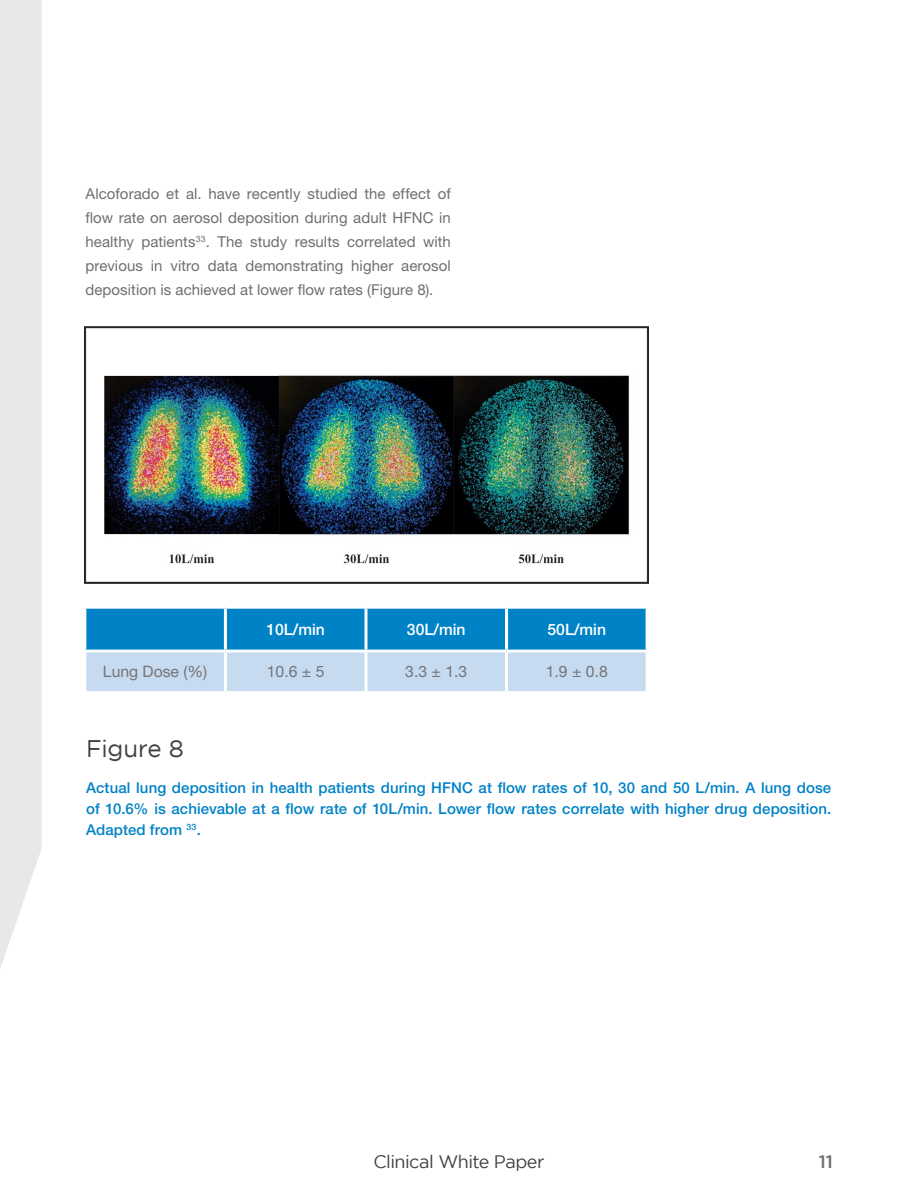
<style>
.page{position:relative;width:918px;height:1188px;background:#fff}
.page>*{position:absolute;margin:0;border:0;box-sizing:border-box;transform-origin:0 0}
.Figure_Heading{font:24px "Gotham";letter-spacing:-.01em;color:#414142}
.t1{font:18px "Gotham";letter-spacing:-.03em;color:#414142}
.t2{font:500 18px "Gotham";color:#6d6f71}
.Table_Text_Grey_Larg{font:15.75px "Helvetica Neue LT Pro";color:#747578}
.Table_Text_White_Lar{font:500 15.75px "Helvetica Neue LT Pro";color:#fff}
.Regular_Paragraph{font:15px/24px "Helvetica Neue LT Pro";letter-spacing:.005em;color:#6d6f71;text-align:justify}
.Figure_Text{font:500 15px/21px "Helvetica Neue LT Pro";letter-spacing:.005em;color:#0082c7;text-align:justify}
</style>
<div class="page">
<div style="left:0;top:0;width:41px;height:960px;background:#e6e8e9"></div>
<img style="left:85px;top:327px;width:564px;height:256px">
<svg style="left:86px;top:609px;width:560px;height:82px;background:#60addb"></svg>
<hr style="left:224px;top:609px;width:3px;height:41px;background:#fff">
<hr style="left:364px;top:609px;width:3px;height:41px;background:#fff">
<hr style="left:505px;top:609px;width:3px;height:41px;background:#fff">
<hr style="left:83px;top:650px;width:142px;height:3px;background:#fff">
<hr style="left:225px;top:650px;width:141px;height:3px;background:#fff">
<hr style="left:224px;top:653px;width:3px;height:38px;background:#fff">
<hr style="left:366px;top:650px;width:141px;height:3px;background:#fff">
<hr style="left:364px;top:653px;width:3px;height:38px;background:#fff">
<hr style="left:507px;top:650px;width:142px;height:3px;background:#fff">
<hr style="left:505px;top:653px;width:3px;height:38px;background:#fff">
<p class="Regular_Paragraph" style="left:85px;top:182px;width:367px">Alcoforado et al. have recently studied the effect of flow rate on aerosol deposition during adult HFNC in healthy patients<sup>33</sup>. The study results correlated with previous in vitro data demonstrating higher aerosol deposition is achieved at lower flow rates (Figure 8).</p>
<p class="Table_Text_White_Lar" style="left:266px;top:620px;width:60px">10L/min</p>
<p class="Table_Text_White_Lar" style="left:407px;top:620px;width:60px">30L/min</p>
<p class="Table_Text_White_Lar" style="left:548px;top:620px;width:60px">50L/min</p>
<p class="Table_Text_Grey_Larg" style="left:103px;top:662px;width:106px">Lung Dose (%)</p>
<p class="Table_Text_Grey_Larg" style="left:267px;top:662px;width:59px">10.6 ± 5</p>
<p class="Table_Text_Grey_Larg" style="left:405px;top:662px;width:63px">3.3 ± 1.3</p>
<p class="Table_Text_Grey_Larg" style="left:546px;top:662px;width:63px">1.9 ± 0.8</p>
<p class="Figure_Heading" style="left:86px;top:735px;width:99px">Figure 8</p>
<p class="Figure_Text" style="left:86px;top:777px;width:747px">Actual lung deposition in health patients during HFNC at flow rates of 10, 30 and 50 L/min. A lung dose of 10.6% is achievable at a flow rate of 10L/min. Lower flow rates correlate with higher drug deposition.<br>Adapted from <sup>33</sup>.</p>
<p class="t1" style="left:373px;top:1152px;width:172px">Clinical White Paper</p>
<p class="t2" style="left:819px;top:1152px;width:16px">11</p>
</div>
